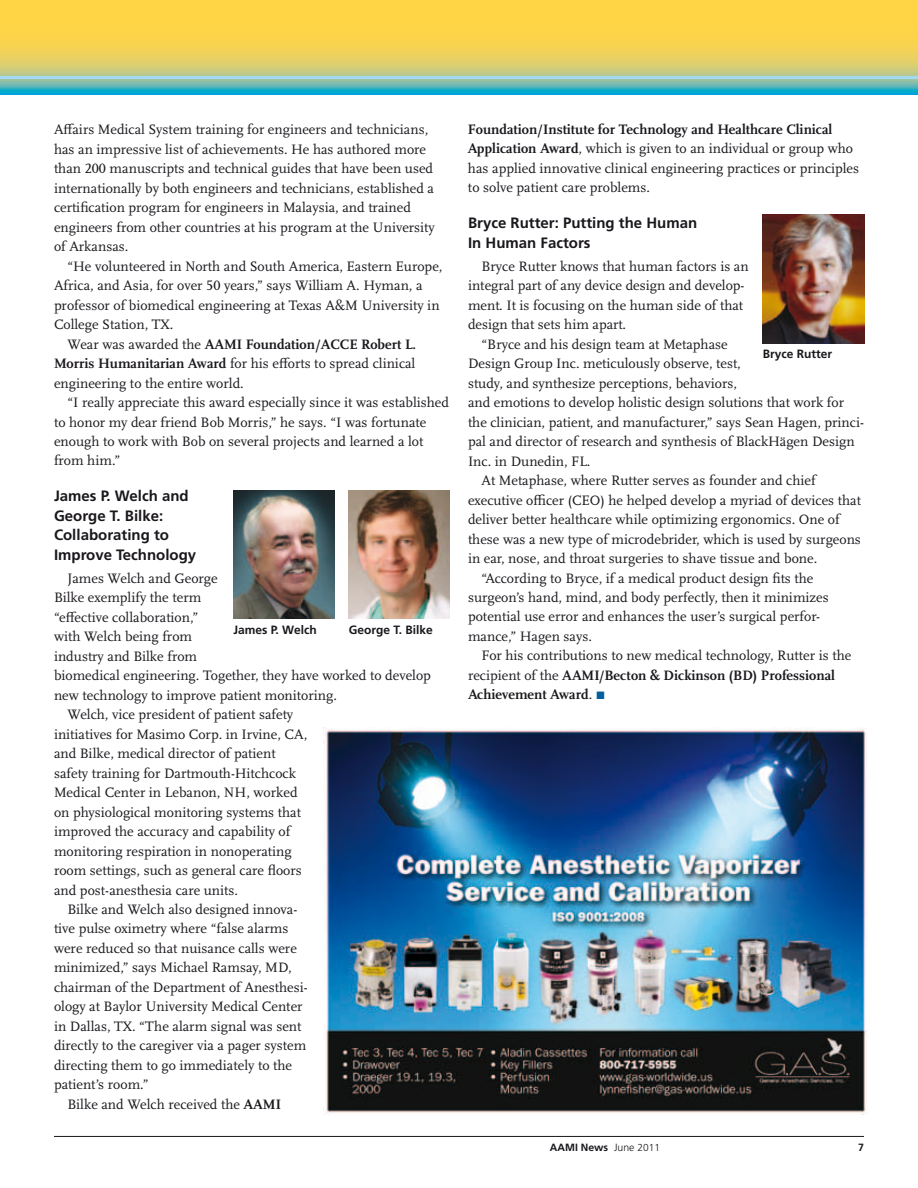
<style>
.page{position:relative;width:918px;height:1188px;background:#fff}
.page>*{position:absolute;margin:0;border:0;box-sizing:border-box;transform-origin:0 0}
.t1{font:700 15px/19.5px "Frutiger";color:#1a171c}
.t2{font:14.25px/19.5px "Scala OT";color:#1a171c}
.t3{font:700 14.25px "Scala OT";color:#1a171c}
.t4{font:700 12px "Frutiger";color:#1a171c}
.t5{font:700 10.5px "Frutiger";color:#1a171c}
.s1{font-weight:400}
.s2{font-weight:700}
.s3{color:#005f9c}
.s4{font-weight:300}
.s5{font-weight:300;font-size:10.2px}
</style>
<div class="page">
<img style="left:349px;top:490px;width:101px;height:129px">
<img style="left:234px;top:490px;width:101px;height:129px">
<img style="left:763px;top:215px;width:101px;height:128px">
<img style="left:324px;top:727px;width:543px;height:388px">
<div style="left:0;top:0;width:918px;height:95px;background:#ffd445"></div>
<svg style="left:0;top:44px;width:918px;height:51px;background:#adc68b"></svg>
<hr style="left:54px;top:1136px;width:810px;height:1px;background:#1a171c">
<p class="t2" style="left:54px;top:120px;width:382px">Affairs Medical System training for engineers and technicians, has an impressive list of achievements. He has authored more than 200 manuscripts and technical guides that have been used internationally by both engineers and technicians, established a certification program for engineers in Malaysia, and trained engineers from other countries at his program at the University of Arkansas.</p>
<p class="t2" style="left:67px;top:257px;width:376px">“He volunteered in North and South America, Eastern Europe,</p>
<p class="t2" style="left:54px;top:276px;width:370px">Africa, and Asia, for over 50 years,” says William A. Hyman, a</p>
<p class="t2" style="left:54px;top:296px;width:387px">professor of biomedical engineering at Texas A&amp;M University in</p>
<p class="t2" style="left:54px;top:315px;width:121px">College Station, TX.</p>
<p class="t3" style="left:67px;top:336px;width:350px"><span class="s1">Wear was awarded the</span> AAMI Foundation/ACCE Robert L.</p>
<p class="t2" style="left:54px;top:354px;width:363px"><span class="s2">Morris Humanitarian Award</span> for his efforts to spread clinical</p>
<p class="t2" style="left:54px;top:373px;width:191px">engineering to the entire world.</p>
<p class="t2" style="left:67px;top:393px;width:383px">“I really appreciate this award especially since it was established</p>
<p class="t2" style="left:54px;top:412px;width:374px">to honor my dear friend Bob Morris,” he says. “I was fortunate</p>
<p class="t2" style="left:54px;top:432px;width:371px">enough to work with Bob on several projects and learned a lot</p>
<p class="t2" style="left:54px;top:451px;width:68px">from him.”</p>
<p class="t1" style="left:54px;top:486px;width:144px">James P. Welch and<br>George T. Bilke:<br>Collaborating to<br>Improve Technology</p>
<p class="t2" style="left:68px;top:569px;width:152px">James Welch and George</p>
<p class="t2" style="left:54px;top:588px;width:149px">Bilke exemplify the term</p>
<p class="t2" style="left:54px;top:608px;width:146px">“effective collaboration,”</p>
<p class="t2" style="left:54px;top:627px;width:140px">with Welch being from</p>
<p class="t2" style="left:54px;top:647px;width:145px">industry and Bilke from</p>
<p class="t2" style="left:54px;top:666px;width:378px">biomedical engineering. Together, they have worked to develop</p>
<p class="t2" style="left:54px;top:686px;width:284px">new technology to improve patient monitoring.</p>
<p class="t2" style="left:68px;top:705px;width:227px">Welch, vice president of patient safety</p>
<p class="t2" style="left:54px;top:725px;width:255px">initiatives for Masimo Corp. in Irvine, CA,</p>
<p class="t2" style="left:54px;top:744px;width:223px">and Bilke, medical director of patient</p>
<p class="t2" style="left:54px;top:764px;width:243px">safety training for Dartmouth-Hitchcock</p>
<p class="t2" style="left:54px;top:783px;width:245px">Medical Center in Lebanon, NH, worked</p>
<p class="t2" style="left:54px;top:802px;width:248px">on physiological monitoring systems that</p>
<p class="t2" style="left:54px;top:822px;width:238px">improved the accuracy and capability of</p>
<p class="t2" style="left:54px;top:841px;width:239px">monitoring respiration in nonoperating</p>
<p class="t2" style="left:54px;top:861px;width:249px">room settings, such as general care floors</p>
<p class="t2" style="left:54px;top:880px;width:186px">and post-anesthesia care units.</p>
<p class="t2" style="left:68px;top:900px;width:231px">Bilke and Welch also designed innova-</p>
<p class="t2" style="left:54px;top:919px;width:236px">tive pulse oximetry where “false alarms</p>
<p class="t2" style="left:54px;top:939px;width:244px">were reduced so that nuisance calls were</p>
<p class="t2" style="left:54px;top:958px;width:239px">minimized,” says Michael Ramsay, MD,</p>
<p class="t2" style="left:54px;top:978px;width:255px">chairman of the Department of Anesthesi-</p>
<p class="t2" style="left:54px;top:997px;width:250px">ology at Baylor University Medical Center</p>
<p class="t2" style="left:54px;top:1017px;width:249px">in Dallas, TX. “The alarm signal was sent</p>
<p class="t2" style="left:54px;top:1036px;width:254px">directly to the caregiver via a pager system</p>
<p class="t2" style="left:54px;top:1056px;width:240px">directing them to go immediately to the</p>
<p class="t2" style="left:54px;top:1075px;width:96px">patient’s room.”</p>
<p class="t2" style="left:68px;top:1095px;width:215px">Bilke and Welch received the <span class="s2">AAMI</span></p>
<p class="t4" style="left:234px;top:622px;width:85px">James P. Welch</p>
<p class="t4" style="left:349px;top:622px;width:86px">George T. Bilke</p>
<p class="t2" style="left:468px;top:120px;width:393px"><span class="s2">Foundation/Institute for Technology and Healthcare Clinical Application Award</span>, which is given to an individual or group who has applied innovative clinical engineering practices or principles to solve patient care problems.</p>
<p class="t1" style="left:468px;top:213px;width:231px">Bryce Rutter: Putting the H uman<br>In H uman Factors</p>
<p class="t2" style="left:468px;top:257px;width:282px;text-indent:13px">Bryce Rutter knows that human factors is an integral part of any device design and develop&shy;ment. It is focusing on the human side of that design that sets him apart.</p>
<p class="t2" style="left:482px;top:335px;width:248px">“Bryce and his design team at Metaphase</p>
<p class="t2" style="left:468px;top:354px;width:274px">Design Group Inc. meticulously observe, test,</p>
<p class="t2" style="left:468px;top:374px;width:270px">study, and synthesize perceptions, behaviors,</p>
<p class="t2" style="left:468px;top:393px;width:378px">and emotions to develop holistic design solutions that work for</p>
<p class="t2" style="left:468px;top:413px;width:397px">the clinician, patient, and manufacturer,” says Sean Hagen, princi-</p>
<p class="t2" style="left:468px;top:432px;width:388px">pal and director of research and synthesis of BlackHägen Design</p>
<p class="t2" style="left:468px;top:452px;width:124px">Inc. in Dunedin, FL.</p>
<p class="t2" style="left:482px;top:471px;width:336px">At Metaphase, where Rutter serves as founder and chief</p>
<p class="t2" style="left:468px;top:490px;width:394px">executive officer (CEO) he helped develop a myriad of devices that</p>
<p class="t2" style="left:468px;top:510px;width:373px">deliver better healthcare while optimizing ergonomics. One of</p>
<p class="t2" style="left:468px;top:529px;width:394px">these was a new type of microdebrider, which is used by surgeons</p>
<p class="t2" style="left:468px;top:549px;width:351px">in ear, nose, and throat surgeries to shave tissue and bone.</p>
<p class="t2" style="left:482px;top:568px;width:333px">“According to Bryce, if a medical product design fits the</p>
<p class="t2" style="left:468px;top:588px;width:362px">surgeon’s hand, mind, and body perfectly, then it minimizes</p>
<p class="t2" style="left:468px;top:607px;width:354px">potential use error and enhances the user’s surgical perfor-</p>
<p class="t2" style="left:468px;top:627px;width:126px">mance,” Hagen says.</p>
<p class="t2" style="left:482px;top:646px;width:371px">For his contributions to new medical technology, Rutter is the</p>
<p class="t3" style="left:468px;top:667px;width:369px"><span class="s1">recipient of the</span> AAMI/Becton &amp; Dickinson (BD) Professional</p>
<p class="t3" style="left:468px;top:687px;width:139px">Achievement Award<span class="s1">.</span> <span class="s3">■</span></p>
<p class="t4" style="left:763px;top:347px;width:71px">Bryce Rutter</p>
<p class="t5" style="left:550px;top:1141px;width:112px">AAMI News <span class="s4">June</span> <span class="s5">2011</span></p>
<p class="t5" style="left:858px;top:1141px;width:7px">7</p>
</div>
